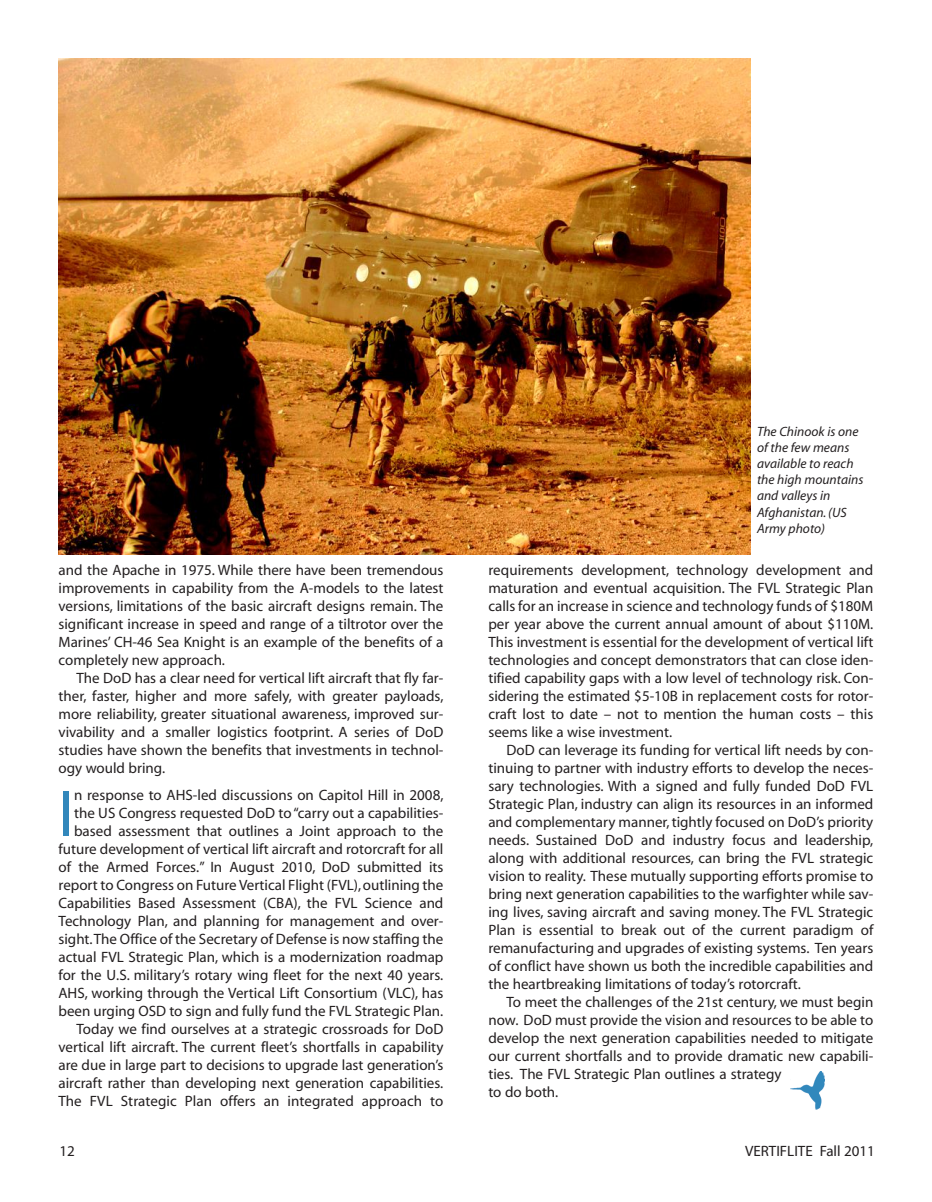
<style>
.page{position:relative;width:932px;height:1202px;background:#fff}
.page>*{position:absolute;margin:0;border:0;box-sizing:border-box;transform-origin:0 0}
.t1{font:65.7px "Myriad";color:#3287bb}
.t2{font:15px/18px "Myriad";color:#231f20;text-align:justify}
.t3{font:italic 13.5px/16.2px "Myriad";color:#231f20}
</style>
<div class="page">
<img style="left:59px;top:59px;width:691px;height:496px">
<img style="left:790px;top:1071px;width:34px;height:38px">
<p class="t2" style="left:58px;top:562px;width:386px">and the Apache in 1975. While there have been tremendous improvements in capability from the A-models to the latest versions, limitations of the basic aircraft designs remain. The significant increase in speed and range of a tiltrotor over the Marines’ CH-46 Sea Knight is an example of the benefits of a completely new approach.</p>
<p class="t2" style="left:58px;top:670px;width:386px;text-indent:18px">The DoD has a clear need for vertical lift aircraft that fly far&shy;ther, faster, higher and more safely, with greater payloads, more reliability, greater situational awareness, improved sur&shy;vivability and a smaller logistics footprint. A series of DoD studies have shown the benefits that investments in technol&shy;ogy would bring.</p>
<h1 class="t1" style="left:58px;top:789px;width:17px">I</h1>
<p class="t2" style="left:58px;top:787px;width:386px;text-align:right">n response to AHS-led discussions on Capitol Hill in 2008, the US Congress requested DoD to“carry out a capabilities&shy;based assessment that outlines a Joint approach to the future development of vertical lift aircraft and rotorcraft for all of the Armed Forces.” In August 2010, DoD submitted its report to Congress on Future Vertical Flight (FVL),outlining the Capabilities Based Assessment (CBA), the FVL Science and Technology Plan, and planning for management and over&shy;sight.The Office of the Secretary of Defense is now staffing the actual FVL Strategic Plan, which is a modernization roadmap for the U.S. military’s rotary wing fleet for the next 40 years.<br>AHS, working through the Vertical Lift Consortium (VLC), has been urging OSD to sign and fully fund the FVL Strategic Plan.<br>Today we find ourselves at a strategic crossroads for DoD vertical lift aircraft. The current fleet’s shortfalls in capability are due in large part to decisions to upgrade last generation’s aircraft rather than developing next generation capabilities.<br>The FVL Strategic Plan offers an integrated approach to</p>
<p class="t3" style="left:757px;top:424px;width:108px">The Chinook is one of the few means available to reach the high mountains and valleys in<br>Afghanistan.(US<br>Army photo)</p>
<p class="t2" style="left:488px;top:562px;width:386px">requirements development, technology development and maturation and eventual acquisition. The FVL Strategic Plan calls for an increase in science and technology funds of $180M per year above the current annual amount of about $110M.<br>This investment is essential for the development of vertical lift technologies and concept demonstrators that can close iden&shy;tified capability gaps with a low level of technology risk. Con&shy;sidering the estimated $5-10B in replacement costs for rotor&shy;craft lost to date – not to mention the human costs – this seems like a wise investment.</p>
<p class="t2" style="left:488px;top:742px;width:386px;text-indent:18px">DoD can leverage its funding for vertical lift needs by con&shy;tinuing to partner with industry efforts to develop the neces&shy;sary technologies. With a signed and fully funded DoD FVL Strategic Plan, industry can align its resources in an informed and complementary manner,tightly focused on DoD’s priority needs. Sustained DoD and industry focus and leadership, along with additional resources, can bring the FVL strategic vision to reality. These mutually supporting efforts promise to bring next generation capabilities to the warfighter while sav&shy;ing lives, saving aircraft and saving money. The FVL Strategic Plan is essential to break out of the current paradigm of remanufacturing and upgrades of existing systems. Ten years of conflict have shown us both the incredible capabilities and the heartbreaking limitations of today’s rotorcraft.</p>
<p class="t2" style="left:488px;top:994px;width:386px;text-align:left;text-indent:18px">To meet the challenges of the 21st century, we must begin now. DoD must provide the vision and resources to be able to develop the next generation capabilities needed to mitigate our current shortfalls and to provide dramatic new capabili&shy;ties. The FVL Strategic Plan outlines a strategy<br>to do both.</p>
<p class="t2" style="left:59px;top:1142px;width:17px">12</p>
<p class="t2" style="left:745px;top:1142px;width:131px">VERTIFLITE Fall 2011</p>
</div>
